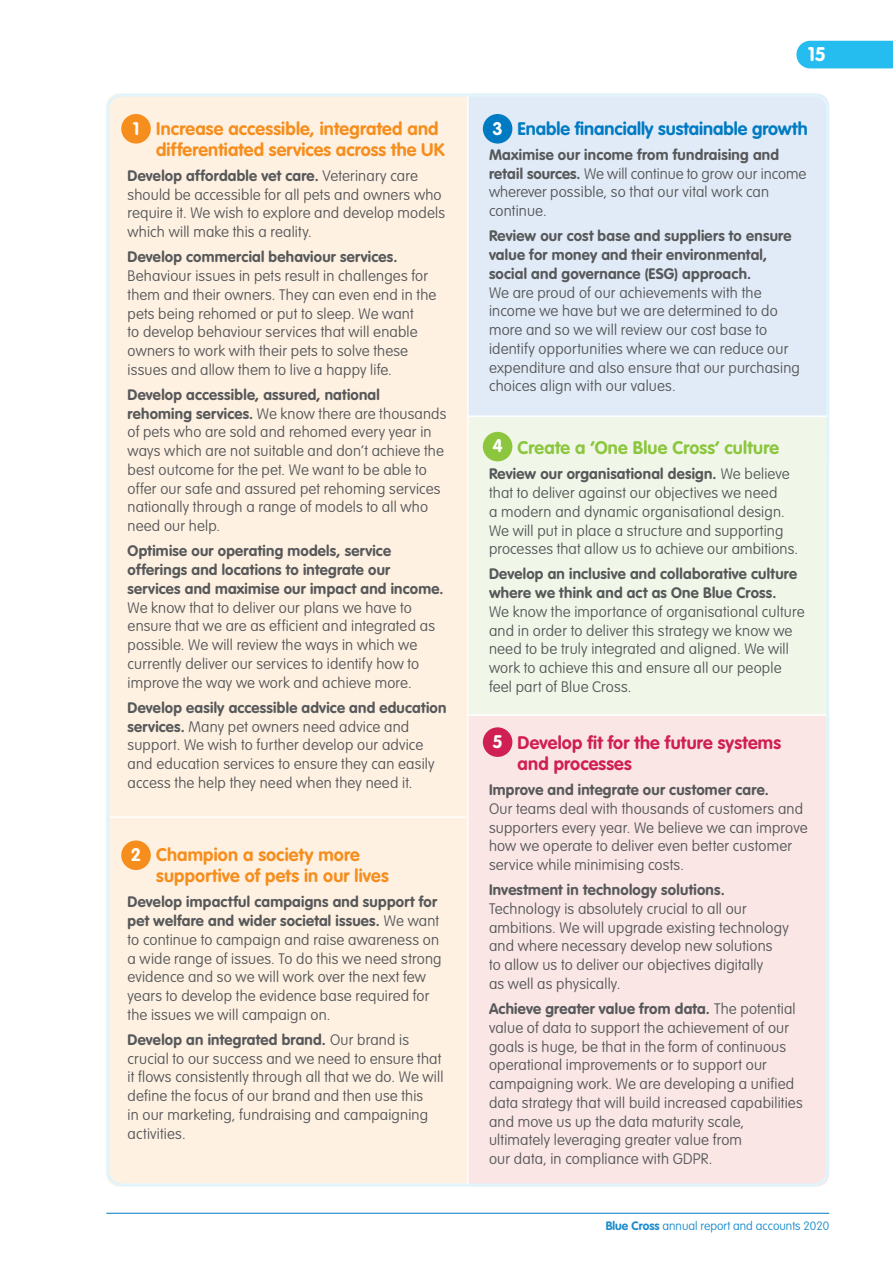
<style>
.page{position:relative;width:893px;height:1263px;background:#fff}
.page>*{position:absolute;margin:0;border:0;box-sizing:border-box;transform-origin:0 0}
.t1{font:700 19.5px "VAG Rounded Std";color:#fff}
.t2{font:700 18px/21px "VAG Rounded Std";letter-spacing:.01em;color:#f68e1e}
.t3{font:700 18px/21px "VAG Rounded Std";letter-spacing:.01em;color:#d01f53}
.t4{font:700 18px "VAG Rounded Std";color:#007bc3}
.t5{font:700 18px "VAG Rounded Std";letter-spacing:.01em;color:#8bc63e}
.t6{font:700 18px "VAG Rounded Std";color:#fff}
.t7{font:100 15px/18.8px "VAG Rounded Std";letter-spacing:.01em;color:#57585a}
.t8{font:100 12px "VAG Rounded Std";color:#1a8bcc}
.s1{font-weight:700}
</style>
<div class="page">
<div style="left:796px;top:41px;width:97px;height:27px;background:#25bdef"></div>
<hr style="left:106px;top:1213px;width:723px;height:1px;background:#007bc3">
<div style="left:106px;top:94px;width:361px;height:1092px;background:#fef1e2"></div>
<div style="left:468px;top:94px;width:361px;height:321px;background:#e1ebf7"></div>
<div style="left:468px;top:417px;width:361px;height:303px;background:#f1f7e8"></div>
<div style="left:468px;top:716px;width:361px;height:470px;background:#f9e6e5"></div>
<hr style="left:468px;top:714px;width:361px;height:2px;background:#fff">
<hr style="left:106px;top:816px;width:361px;height:2px;background:#fff">
<div style="left:121px;top:114px;width:30px;height:30px;background:#f68e1e;border-radius:50%"></div>
<div style="left:483px;top:114px;width:29px;height:30px;background:#007bc3;border-radius:50%"></div>
<div style="left:483px;top:432px;width:29px;height:29px;background:#8bc63e;border-radius:50%"></div>
<div style="left:483px;top:727px;width:29px;height:30px;background:#d01f53;border-radius:50%"></div>
<div style="left:121px;top:840px;width:30px;height:30px;background:#f68e1e;border-radius:50%"></div>
<h1 class="t1" style="left:808px;top:42px;width:20px">15</h1>
<p class="t2" style="left:156px;top:119px;width:290px">Increase accessible, integrated and differentiated services across the UK</p>
<p class="t7" style="left:128px;top:167px;width:319px"><span class="s1">Develop affordable vet care.</span> Veterinary care should be accessible for all pets and owners who require it. We wish to explore and develop models which will make this a reality.</p>
<p class="t7" style="left:128px;top:248px;width:310px"><span class="s1">Develop commercial behaviour services.<br></span>Behaviour issues in pets result in challenges for them and their owners. They can even end in the pets being rehomed or put to sleep. We want<br>to develop behaviour services that will enable owners to work with their pets to solve these issues and allow them to live a happy life.</p>
<p class="t7" style="left:128px;top:386px;width:320px"><span class="s1">Develop accessible, assured, national rehoming services.</span> We know there are thousands of pets who are sold and rehomed every year in ways which are not suitable and don’t achieve the best outcome for the pet. We want to be able to offer our safe and assured pet rehoming services nationally through a range of models to all who need our help.</p>
<p class="t7" style="left:128px;top:542px;width:317px"><span class="s1">Optimise our operating models, service offerings and locations to integrate our services and maximise our impact and income.<br></span>We know that to deliver our plans we have to ensure that we are as efficient and integrated as possible. We will review the ways in which we currently deliver our services to identify how to improve the way we work and achieve more.</p>
<p class="t7" style="left:128px;top:699px;width:320px"><span class="s1">Develop easily accessible advice and education services.</span> Many pet owners need advice and support. We wish to further develop our advice and education services to ensure they can easily access the help they need when they need it.</p>
<p class="t4" style="left:518px;top:118px;width:292px">Enable financially sustainable growth</p>
<p class="t7" style="left:489px;top:146px;width:319px"><span class="s1">Maximise our income from fundraising and retail sources.</span> We will continue to grow our income wherever possible, so that our vital work can continue.</p>
<p class="t7" style="left:489px;top:227px;width:312px"><span class="s1">Review our cost base and suppliers to ensure value for money and their environmental, social and governance (ESG) approach.<br></span>We are proud of our achievements with the income we have but we are determined to do more and so we will review our cost base to identify opportunities where we can reduce our expenditure and also ensure that our purchasing choices align with our values.</p>
<p class="t6" style="left:133px;top:118px;width:8px">1</p>
<p class="t6" style="left:492px;top:118px;width:12px">3</p>
<p class="t6" style="left:492px;top:436px;width:12px">4</p>
<p class="t5" style="left:518px;top:437px;width:263px">Create a ‘One Blue Cross’ culture</p>
<p class="t7" style="left:489px;top:465px;width:310px"><span class="s1">Review our organisational design.</span> We believe that to deliver against our objectives we need<br>a modern and dynamic organisational design.<br>We will put in place a structure and supporting processes that allow us to achieve our ambitions.</p>
<p class="t7" style="left:489px;top:565px;width:317px"><span class="s1">Develop an inclusive and collaborative culture where we think and act as One Blue Cross.<br></span>We know the importance of organisational culture and in order to deliver this strategy we know we need to be truly integrated and aligned. We will work to achieve this and ensure all our people feel part of Blue Cross.</p>
<p class="t3" style="left:518px;top:733px;width:265px">Develop fit for the future systems and processes</p>
<p class="t7" style="left:489px;top:781px;width:320px"><span class="s1">Improve and integrate our customer care.<br></span>Our teams deal with thousands of customers and supporters every year. We believe we can improve how we operate to deliver even better customer service while minimising costs.</p>
<p class="t7" style="left:489px;top:881px;width:301px"><span class="s1">Investment in technology solutions.<br></span>Technology is absolutely crucial to all our ambitions. We will upgrade existing technology and where necessary develop new solutions<br>to allow us to deliver our objectives digitally<br>as well as physically.</p>
<p class="t7" style="left:489px;top:1000px;width:315px"><span class="s1">Achieve greater value from data.</span> The potential value of data to support the achievement of our goals is huge, be that in the form of continuous operational improvements or to support our campaigning work. We are developing a unified data strategy that will build increased capabilities and move us up the data maturity scale, ultimately leveraging greater value from<br>our data, in compliance with GDPR.</p>
<p class="t6" style="left:492px;top:731px;width:12px">5</p>
<p class="t2" style="left:156px;top:845px;width:234px">Champion a society more supportive of pets in our lives</p>
<p class="t7" style="left:128px;top:893px;width:315px"><span class="s1">Develop impactful campaigns and support for pet welfare and wider societal issues.</span> We want to continue to campaign and raise awareness on a wide range of issues. To do this we need strong evidence and so we will work over the next few years to develop the evidence base required for the issues we will campaign on.</p>
<p class="t7" style="left:128px;top:1031px;width:317px"><span class="s1">Develop an integrated brand.</span> Our brand is crucial to our success and we need to ensure that it flows consistently through all that we do. We will define the focus of our brand and then use this<br>in our marketing, fundraising and campaigning activities.</p>
<p class="t6" style="left:131px;top:844px;width:12px">2</p>
<p class="t8" style="left:606px;top:1218px;width:225px"><span class="s1">Blue Cross</span> annual report and accounts 2020</p>
</div>
